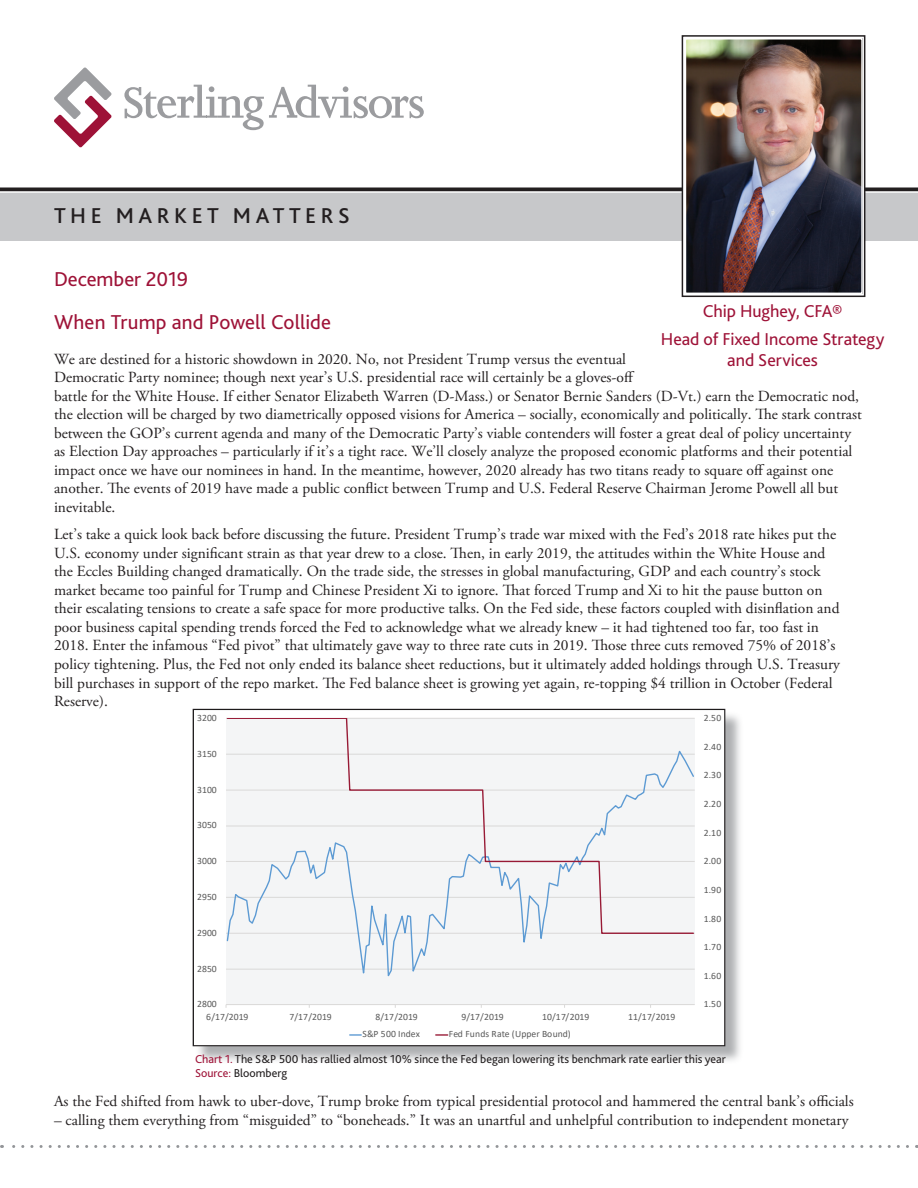
<style>
.page{position:relative;width:918px;height:1188px;background:#fff}
.page>*{position:absolute;margin:0;border:0;box-sizing:border-box;transform-origin:0 0}
.t1{font:500 22.5px "Bliss 2";letter-spacing:.2em;color:#231f20}
.t2{font:21px/43.2px "Bliss 2";color:#9e1237}
.t3{font:18px/27.5px "Bliss 2";letter-spacing:-.005em;color:#9e1237;text-align:center}
.t4{font:15.45px/18.6px "Adobe Garamond Pro";color:#231f20}
.t5{font:12px/14.4px "Bliss 2";color:#231f20}
.t6{font:9.6px "Calibri";letter-spacing:.015em;color:#595959}
.s1{font-weight:500}
.s2{color:#9e1237}
</style>
<div class="page">
<div style="left:0;top:193px;width:918px;height:48px;background:#c7c8ca"></div>
<hr style="left:0;top:188px;width:918px;height:4px;background:#231f20">
<hr style="left:0;top:191px;width:918px;height:2px;background:#fff">
<svg style="left:2px;top:1145px;width:906px;height:3px"></svg>
<div style="left:682px;top:35px;width:183px;height:262px;border:2px solid #231f20"></div>
<img style="left:688px;top:41px;width:172px;height:250px">
<div style="left:685px;top:38px;width:178px;height:256px;border:2px solid #fff"></div>
<svg style="left:54px;top:68px;width:58px;height:79px"></svg>
<svg style="left:124px;top:85px;width:300px;height:45px"></svg>
<div style="left:195px;top:711px;width:549px;height:354px;background:#939598;opacity:.75"></div>
<div style="left:193px;top:709px;width:532px;height:337px;background:#fff"></div>
<div style="left:226px;top:719px;width:469px;height:286px;background:#f4f5f6"></div>
<hr style="left:226px;top:1004px;width:469px;height:1px;background:#dad9d8">
<svg style="left:226px;top:935px;width:469px;height:42px"></svg>
<svg style="left:226px;top:718px;width:469px;height:217px"></svg>
<svg style="left:350px;top:1034px;width:11px;height:2px"></svg>
<svg style="left:436px;top:1034px;width:12px;height:2px"></svg>
<h1 class="t1" style="left:54px;top:201px;width:297px">THE MARKET MATTERS</h1>
<h2 class="t2" style="left:54px;top:257px;width:279px">December 2019<br>When Trump and Powell Collide</h2>
<p class="t4" style="left:54px;top:350px;width:809px">We are destined for a historic showdown in 2020. No, not President Trump versus the eventual<br>Democratic Party nominee; though next year’s U.S. presidential race will certainly be a gloves-off<br>battle for the White House. If either Senator Elizabeth Warren (D-Mass.) or Senator Bernie Sanders (D-Vt.) earn the Democratic nod, the election will be charged by two diametrically opposed visions for America – socially, economically and politically. The stark contrast between the GOP’s current agenda and many of the Democratic Party’s viable contenders will foster a great deal of policy uncertainty as Election Day approaches – particularly if it’s a tight race. We’ll closely analyze the proposed economic platforms and their potential impact once we have our nominees in hand. In the meantime, however, 2020 already has two titans ready to square off against one another. The events of 2019 have made a public conflict between Trump and U.S. Federal Reserve Chairman Jerome Powell all but inevitable.</p>
<p class="t4" style="left:54px;top:526px;width:787px">Let’s take a quick look back before discussing the future. President Trump’s trade war mixed with the Fed’s 2018 rate hikes put the U.S. economy under significant strain as that year drew to a close. Then, in early 2019, the attitudes within the White House and the Eccles Building changed dramatically. On the trade side, the stresses in global manufacturing, GDP and each country’s stock market became too painful for Trump and Chinese President Xi to ignore. That forced Trump and Xi to hit the pause button on their escalating tensions to create a safe space for more productive talks. On the Fed side, these factors coupled with disinflation and poor business capital spending trends forced the Fed to acknowledge what we already knew – it had tightened too far, too fast in 2018. Enter the infamous “Fed pivot” that ultimately gave way to three rate cuts in 2019. Those three cuts removed 75% of 2018’s policy tightening. Plus, the Fed not only ended its balance sheet reductions, but it ultimately added holdings through U.S. Treasury bill purchases in support of the repo market. The Fed balance sheet is growing yet again, re-topping $4 trillion in October (Federal Reserve).</p>
<p class="t3" style="left:661px;top:297px;width:225px">Chip Hughey, CFA<span class="s1">®<br></span>Head of Fixed Income Strategy</p>
<p class="t3" style="left:727px;top:346px;width:92px">and Services</p>
<p class="t6" style="left:197px;top:711px;width:21px">3200</p>
<p class="t6" style="left:197px;top:747px;width:21px">3150</p>
<p class="t6" style="left:197px;top:783px;width:21px">3100</p>
<p class="t6" style="left:197px;top:819px;width:21px">3050</p>
<p class="t6" style="left:197px;top:854px;width:21px">3000</p>
<p class="t6" style="left:197px;top:890px;width:21px">2950</p>
<p class="t6" style="left:197px;top:926px;width:21px">2900</p>
<p class="t6" style="left:197px;top:962px;width:21px">2850</p>
<p class="t6" style="left:197px;top:998px;width:21px">2800</p>
<p class="t6" style="left:704px;top:711px;width:19px">2.50</p>
<p class="t6" style="left:704px;top:740px;width:19px">2.40</p>
<p class="t6" style="left:704px;top:768px;width:19px">2.30</p>
<p class="t6" style="left:704px;top:797px;width:19px">2.20</p>
<p class="t6" style="left:704px;top:826px;width:19px">2.10</p>
<p class="t6" style="left:704px;top:854px;width:19px">2.00</p>
<p class="t6" style="left:704px;top:883px;width:19px">1.90</p>
<p class="t6" style="left:704px;top:912px;width:19px">1.80</p>
<p class="t6" style="left:704px;top:940px;width:19px">1.70</p>
<p class="t6" style="left:704px;top:969px;width:19px">1.60</p>
<p class="t6" style="left:704px;top:998px;width:19px">1.50</p>
<p class="t6" style="left:206px;top:1010px;width:44px">6/17/2019</p>
<p class="t6" style="left:290px;top:1010px;width:44px">7/17/2019</p>
<p class="t6" style="left:375px;top:1010px;width:44px">8/17/2019</p>
<p class="t6" style="left:461px;top:1010px;width:44px">9/17/2019</p>
<p class="t6" style="left:542px;top:1010px;width:49px">10/17/2019</p>
<p class="t6" style="left:628px;top:1010px;width:49px">11/17/2019</p>
<p class="t6" style="left:363px;top:1028px;width:59px">S&amp;P 500 Index</p>
<p class="t6" style="left:449px;top:1028px;width:124px">Fed Funds Rate (Upper Bound)</p>
<p class="t5" style="left:195px;top:1051px;width:532px"><span class="s2">Chart 1.</span> The S&amp;P 500 has rallied almost 10% since the Fed began lowering its benchmark rate earlier this year<br><span class="s2">Source:</span> Bloomberg</p>
<p class="t4" style="left:54px;top:1093px;width:801px">As the Fed shifted from hawk to uber-dove, Trump broke from typical presidential protocol and hammered the central bank’s officials</p>
<p class="t4" style="left:54px;top:1111px;width:796px">– calling them everything from “misguided” to “boneheads.” It was an unartful and unhelpful contribution to independent monetary</p>
</div>
